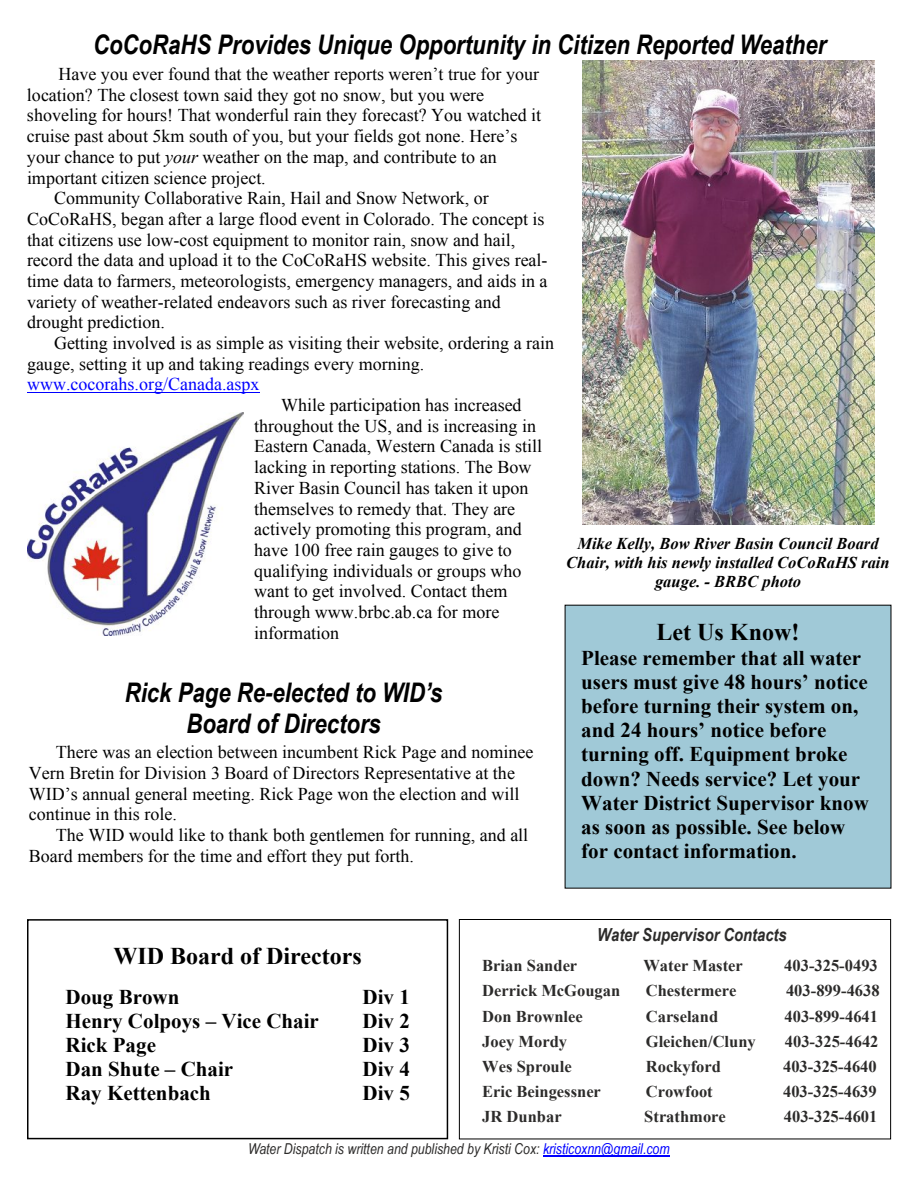
<style>
.page{position:relative;width:918px;height:1188px;background:#fff}
.page>*{position:absolute;margin:0;border:0;box-sizing:border-box;transform-origin:0 0}
.t1{font:italic 700 27px/30.9px "Arial Narrow";color:#000;text-align:center}
.t2{font:700 24px "Times New Roman";color:#000}
.t3{font:700 21px/24.2px "Times New Roman";color:#000}
.t4{font:18px/20.7px "Times New Roman";color:#000}
.t5{font:18px "Times New Roman";color:#00f}
.t6{font:italic 700 18px "Arial Narrow";color:#2c2b2a}
.t7{font:700 16.5px "Times New Roman";color:#2c2b2a}
.t8{font:italic 700 16.5px/18.9px "Times New Roman";color:#000;text-align:center}
.t9{font:italic 15px "Arial Narrow";color:#2c2b2a}
.s1{font-style:italic}
.s2{color:#00f}
</style>
<div class="page">
<img style="left:582px;top:60px;width:292px;height:465px">
<hr style="left:543px;top:1156px;width:127px;height:1px;background:#00f">
<div style="left:459px;top:919px;width:432px;height:220px;border:1px solid #000"></div>
<hr style="left:27px;top:392px;width:233px;height:1px;background:#00f">
<div style="left:27px;top:919px;width:421px;height:220px;border:2px solid #000"></div>
<img style="left:27px;top:412px;width:216px;height:224px">
<div style="left:565px;top:605px;width:326px;height:283px;background:#a0c9d7"></div>
<h1 class="t1" style="left:93px;top:32px;width:735px">CoCoRaHS Provides Unique Opportunity in Citizen Reported Weather</h1>
<p class="t4" style="left:59px;top:65px;width:482px">Have you ever found that the weather reports weren’t true for your</p>
<p class="t4" style="left:27px;top:86px;width:459px">location? The closest town said they got no snow, but you were</p>
<p class="t4" style="left:27px;top:107px;width:516px">shoveling for hours! That wonderful rain they forecast? You watched it</p>
<p class="t4" style="left:27px;top:128px;width:492px">cruise past about 5km south of you, but your fields got none. Here’s</p>
<p class="t4" style="left:27px;top:148px;width:471px">your chance to put <span class="s1">your</span> weather on the map, and contribute to an</p>
<p class="t4" style="left:27px;top:169px;width:240px">important citizen science project.</p>
<p class="t4" style="left:54px;top:190px;width:436px">Community Collaborative Rain, Hail and Snow Network, or</p>
<p class="t4" style="left:27px;top:210px;width:519px">CoCoRaHS, began after a large flood event in Colorado. The concept is</p>
<p class="t4" style="left:27px;top:231px;width:490px">that citizens use low-cost equipment to monitor rain, snow and hail,</p>
<p class="t4" style="left:27px;top:252px;width:522px">record the data and upload it to the CoCoRaHS website. This gives real-</p>
<p class="t4" style="left:27px;top:272px;width:522px">time data to farmers, meteorologists, emergency managers, and aids in a</p>
<p class="t4" style="left:27px;top:293px;width:475px">variety of weather-related endeavors such as river forecasting and</p>
<p class="t4" style="left:27px;top:314px;width:140px">drought prediction.</p>
<p class="t4" style="left:54px;top:334px;width:502px">Getting involved is as simple as visiting their website, ordering a rain</p>
<p class="t4" style="left:27px;top:355px;width:399px">gauge, setting it up and taking readings every morning.</p>
<p class="t5" style="left:27px;top:378px;width:234px">www.cocorahs.org/Canada.aspx</p>
<p class="t4" style="left:254px;top:396px;width:289px;text-indent:27px">While participation has increased throughout the US, and is increasing in Eastern Canada, Western Canada is still lacking in reporting stations. The Bow River Basin Council has taken it upon themselves to remedy that. They are actively promoting this program, and have 100 free rain gauges to give to qualifying individuals or groups who want to get involved. Contact them through www.brbc.ab.ca for more information</p>
<p class="t8" style="left:566px;top:536px;width:325px">Mike Kelly, Bow River Basin Council Board<br>Chair, with his newly installed CoCoRaHS rain gauge. - BRBC photo</p>
<h2 class="t2" style="left:657px;top:624px;width:144px">Let Us Know!</h2>
<p class="t3" style="left:581px;top:648px;width:289px">Please remember that all water users must give 48 hours’ notice before turning their system on, and 24 hours’ notice before turning off. Equipment broke down? Needs service? Let your<br>Water District Supervisor know as soon as possible. See below for contact information.</p>
<h1 class="t1" style="left:125px;top:680px;width:319px">Rick Page Re-elected to WID’s<br>Board of Directors</h1>
<p class="t4" style="left:29px;top:744px;width:506px;text-indent:27px">There was an election between incumbent Rick Page and nominee Vern Bretin for Division 3 Board of Directors Representative at the WID’s annual general meeting. Rick Page won the election and will continue in this role.</p>
<p class="t4" style="left:29px;top:826px;width:501px;text-indent:27px">The WID would like to thank both gentlemen for running, and all<br>Board members for the time and effort they put forth.</p>
<h2 class="t2" style="left:113px;top:948px;width:250px">WID Board of Directors</h2>
<p class="t3" style="left:66px;top:987px;width:115px">Doug Brown</p>
<p class="t3" style="left:363px;top:987px;width:49px">Div 1</p>
<p class="t3" style="left:66px;top:1011px;width:255px">Henry Colpoys – Vice Chair</p>
<p class="t3" style="left:363px;top:1011px;width:49px">Div 2</p>
<p class="t3" style="left:66px;top:1035px;width:92px">Rick Page</p>
<p class="t3" style="left:363px;top:1035px;width:49px">Div 3</p>
<p class="t3" style="left:66px;top:1059px;width:169px">Dan Shute – Chair</p>
<p class="t3" style="left:363px;top:1059px;width:49px">Div 4</p>
<p class="t3" style="left:66px;top:1083px;width:147px">Ray Kettenbach</p>
<p class="t3" style="left:363px;top:1083px;width:49px">Div 5</p>
<p class="t6" style="left:597px;top:927px;width:191px">Water Supervisor Contacts</p>
<p class="t7" style="left:482px;top:960px;width:96px">Brian Sander</p>
<p class="t7" style="left:643px;top:960px;width:101px">Water Master</p>
<p class="t7" style="left:784px;top:960px;width:95px">403-325-0493</p>
<p class="t7" style="left:482px;top:985px;width:139px">Derrick McGougan</p>
<p class="t7" style="left:646px;top:985px;width:92px">Chestermere</p>
<p class="t7" style="left:786px;top:985px;width:95px">403-899-4638</p>
<p class="t7" style="left:482px;top:1010px;width:102px">Don Brownlee</p>
<p class="t7" style="left:646px;top:1010px;width:74px">Carseland</p>
<p class="t7" style="left:784px;top:1010px;width:95px">403-899-4641</p>
<p class="t7" style="left:482px;top:1036px;width:86px">Joey Mordy</p>
<p class="t7" style="left:646px;top:1036px;width:112px">Gleichen/Cluny</p>
<p class="t7" style="left:785px;top:1036px;width:95px">403-325-4642</p>
<p class="t7" style="left:482px;top:1061px;width:91px">Wes Sproule</p>
<p class="t7" style="left:646px;top:1061px;width:77px">Rockyford</p>
<p class="t7" style="left:783px;top:1061px;width:95px">403-325-4640</p>
<p class="t7" style="left:482px;top:1086px;width:120px">Eric Beingessner</p>
<p class="t7" style="left:646px;top:1086px;width:68px">Crowfoot</p>
<p class="t7" style="left:783px;top:1086px;width:95px">403-325-4639</p>
<p class="t7" style="left:482px;top:1111px;width:81px">JR Dunbar</p>
<p class="t7" style="left:644px;top:1111px;width:83px">Strathmore</p>
<p class="t7" style="left:784px;top:1111px;width:95px">403-325-4601</p>
<p class="t9" style="left:248px;top:1143px;width:423px">Water Dispatch is written and published by Kristi Cox: <span class="s2">kristicoxnn@gmail.com</span></p>
</div>
